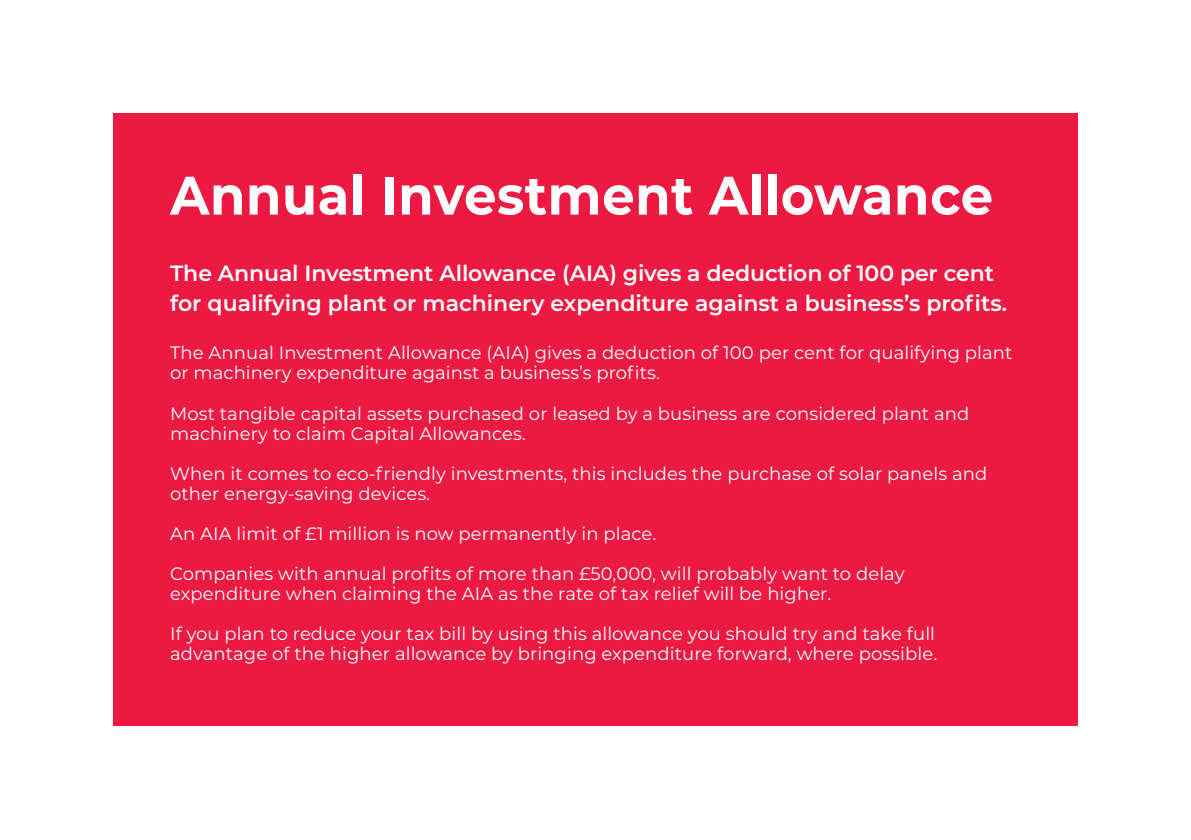
<style>
.page{position:relative;width:1191px;height:840px;background:#fff}
.page>*{position:absolute;margin:0;border:0;box-sizing:border-box;transform-origin:0 0}
.t1{font:700 54px "Montserrat";letter-spacing:.01em;color:#fff;scale:.95 1}
.t2{font:600 22px/30px "Montserrat";color:#fff}
.t3{font:18px/20px "Montserrat";letter-spacing:.005em;color:#fff}
</style>
<div class="page">
<div style="left:113px;top:113px;width:964px;height:613px;background:#ec1a43"></div>
<h1 class="t1" style="left:170px;top:156px;width:867px">Annual Investment Allowance</h1>
<p class="t2" style="left:170px;top:257px;width:838px">The Annual Investment Allowance (AIA) gives a deduction of 100 per cent for qualifying plant or machinery expenditure against a business’s profits.</p>
<p class="t3" style="left:170px;top:342px;width:844px">The Annual Investment Allowance (AIA) gives a deduction of 100 per cent for qualifying plant or machinery expenditure against a business’s profits.</p>
<p class="t3" style="left:170px;top:402px;width:800px">Most tangible capital assets purchased or leased by a business are considered plant and machinery to claim Capital Allowances.</p>
<p class="t3" style="left:170px;top:462px;width:818px">When it comes to eco-friendly investments, this includes the purchase of solar panels and other energy-saving devices.</p>
<p class="t3" style="left:170px;top:522px;width:488px">An AIA limit of £1 million is now permanently in place.</p>
<p class="t3" style="left:170px;top:562px;width:736px">Companies with annual profits of more than £50,000, will probably want to delay expenditure when claiming the AIA as the rate of tax relief will be higher.</p>
<p class="t3" style="left:170px;top:622px;width:768px">If you plan to reduce your tax bill by using this allowance you should try and take full advantage of the higher allowance by bringing expenditure forward, where possible.</p>
</div>
